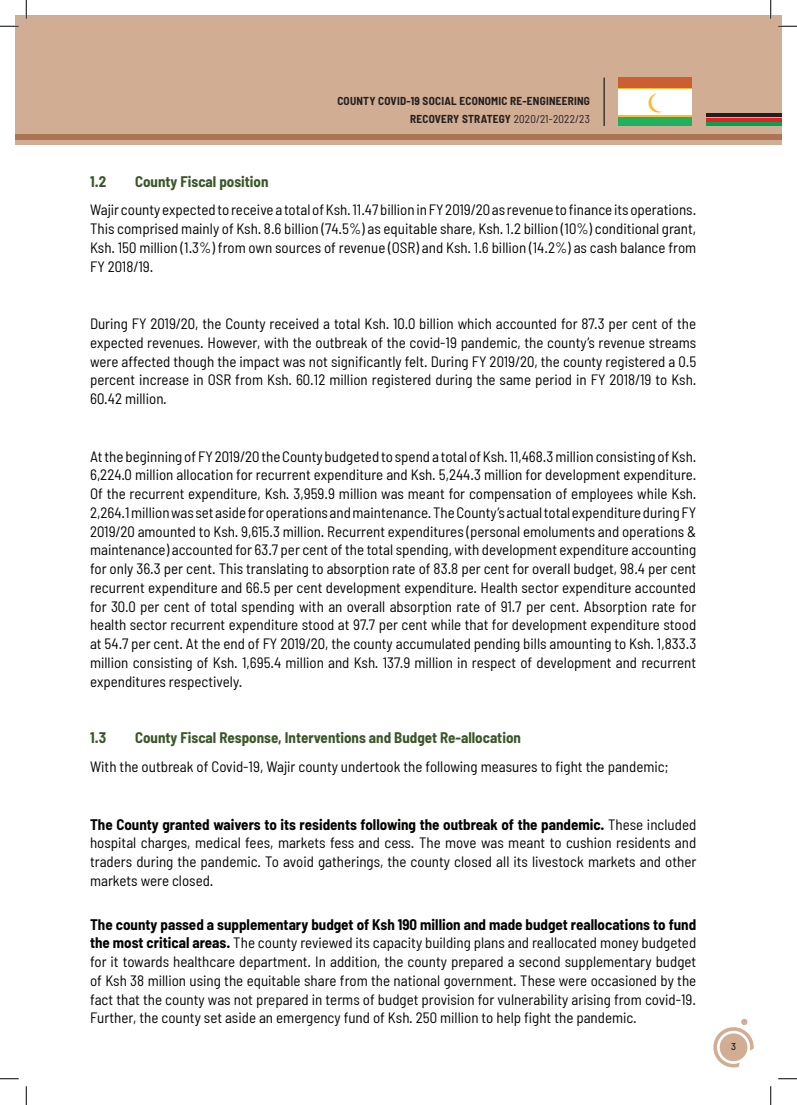
<style>
.page{position:relative;width:797px;height:1105px;background:#fff}
.page>*{position:absolute;margin:0;border:0;box-sizing:border-box;transform-origin:0 0}
.t1{font:semi-condensed 15px/18.8px "Barlow";color:#040503;text-align:justify}
.t2{font:700 semi-condensed 15px "Barlow";color:#395728}
.t3{font:700 semi-condensed 11.25px/17.9px "Barlow";letter-spacing:.02em;color:#231f20;text-align:right}
.t4{font:500 semi-condensed 10px "Barlow";color:#231f20}
.s1{font-weight:400}
.s2{font-weight:700}
</style>
<div class="page">
<div style="left:16px;top:16px;width:765px;height:124px;background:#d1ad93"></div>
<hr style="left:706px;top:113px;width:75px;height:4px;background:#231f20">
<hr style="left:706px;top:118px;width:75px;height:3px;background:#ee1d23">
<hr style="left:706px;top:122px;width:75px;height:4px;background:#00a54f">
<svg style="left:16px;top:134px;width:765px;height:11px;fill:#ab7554"></svg>
<hr style="left:603px;top:78px;width:1px;height:48px;background:#231f20">
<svg style="left:713px;top:1019px;width:40px;height:48px"></svg>
<div style="left:618px;top:78px;width:74px;height:48px;background:#fff"></div>
<div style="left:618px;top:78px;width:74px;height:10px;background:#cb5f32"></div>
<div style="left:618px;top:116px;width:74px;height:10px;background:#21b05d"></div>
<hr style="left:618px;top:88px;width:74px;height:1px;background:#fdbc2d">
<hr style="left:618px;top:115px;width:74px;height:1px;background:#fdbc2d">
<svg style="left:648px;top:93px;width:14px;height:20px"></svg>
<svg style="left:0;top:25px;width:19px;height:2px"></svg>
<svg style="left:778px;top:25px;width:19px;height:2px"></svg>
<svg style="left:0;top:1078px;width:19px;height:1px"></svg>
<svg style="left:778px;top:1078px;width:19px;height:1px"></svg>
<svg style="left:25px;top:0;width:2px;height:19px"></svg>
<svg style="left:25px;top:1086px;width:2px;height:19px"></svg>
<svg style="left:770px;top:0;width:1px;height:19px"></svg>
<svg style="left:770px;top:1086px;width:1px;height:19px"></svg>
<p class="t3" style="left:337px;top:92px;width:254px">COUNTY COVID-19 SOCIAL ECONOMIC RE-ENGINEERING<br>RECOVERY STRATEGY <span class="s1">2020/21-2022/23</span></p>
<p class="t2" style="left:90px;top:172px;width:18px">1.2</p>
<p class="t2" style="left:135px;top:172px;width:135px">County Fiscal position</p>
<p class="t1" style="left:90px;top:200px;width:607px">Wajir county expected to receive a total of Ksh. 11.47 billion in FY 2019/20 as revenue to finance its operations.<br>This comprised mainly of Ksh. 8.6 billion (74.5%) as equitable share, Ksh. 1.2 billion (10%) conditional grant, Ksh. 150 million (1.3%) from own sources of revenue (OSR) and Ksh. 1.6 billion (14.2%) as cash balance from FY 2018/19.</p>
<p class="t1" style="left:90px;top:314px;width:607px">During FY 2019/20, the County received a total Ksh. 10.0 billion which accounted for 87.3 per cent of the expected revenues. However, with the outbreak of the covid-19 pandemic, the county’s revenue streams were affected though the impact was not significantly felt. During FY 2019/20, the county registered a 0.5 percent increase in OSR from Ksh. 60.12 million registered during the same period in FY 2018/19 to Ksh.<br>60.42 million.</p>
<p class="t1" style="left:90px;top:446px;width:608px">At the beginning of FY 2019/20 the County budgeted to spend a total of Ksh. 11,468.3 million consisting of Ksh.<br>6,224.0 million allocation for recurrent expenditure and Ksh. 5,244.3 million for development expenditure.<br>Of the recurrent expenditure, Ksh. 3,959.9 million was meant for compensation of employees while Ksh.<br>2,264.1 million was set aside for operations and maintenance. The County’s actual total expenditure during FY 2019/20 amounted to Ksh. 9,615.3 million. Recurrent expenditures (personal emoluments and operations &amp; maintenance) accounted for 63.7 per cent of the total spending, with development expenditure accounting for only 36.3 per cent. This translating to absorption rate of 83.8 per cent for overall budget, 98.4 per cent recurrent expenditure and 66.5 per cent development expenditure. Health sector expenditure accounted for 30.0 per cent of total spending with an overall absorption rate of 91.7 per cent. Absorption rate for health sector recurrent expenditure stood at 97.7 per cent while that for development expenditure stood at 54.7 per cent. At the end of FY 2019/20, the county accumulated pending bills amounting to Ksh. 1,833.3 million consisting of Ksh. 1,695.4 million and Ksh. 137.9 million in respect of development and recurrent expenditures respectively.</p>
<p class="t2" style="left:90px;top:729px;width:18px">1.3</p>
<p class="t2" style="left:135px;top:729px;width:387px">County Fiscal Response, Interventions and Budget Re-allocation</p>
<p class="t1" style="left:90px;top:757px;width:580px">With the outbreak of Covid-19, Wajir county undertook the following measures to fight the pandemic;</p>
<p class="t1" style="left:90px;top:814px;width:607px"><span class="s2">The County granted waivers to its residents following the outbreak of the pandemic.</span> These included hospital charges, medical fees, markets fess and cess. The move was meant to cushion residents and traders during the pandemic. To avoid gatherings, the county closed all its livestock markets and other markets were closed.</p>
<p class="t1" style="left:90px;top:914px;width:607px"><span class="s2">The county passed a supplementary budget of Ksh 190 million and made budget reallocations to fund the most critical areas.</span> The county reviewed its capacity building plans and reallocated money budgeted for it towards healthcare department. In addition, the county prepared a second supplementary budget of Ksh 38 million using the equitable share from the national government. These were occasioned by the fact that the county was not prepared in terms of budget provision for vulnerability arising from covid-19.<br>Further, the county set aside an emergency fund of Ksh. 250 million to help fight the pandemic.</p>
<p class="t4" style="left:731px;top:1040px;width:6px">3</p>
</div>
